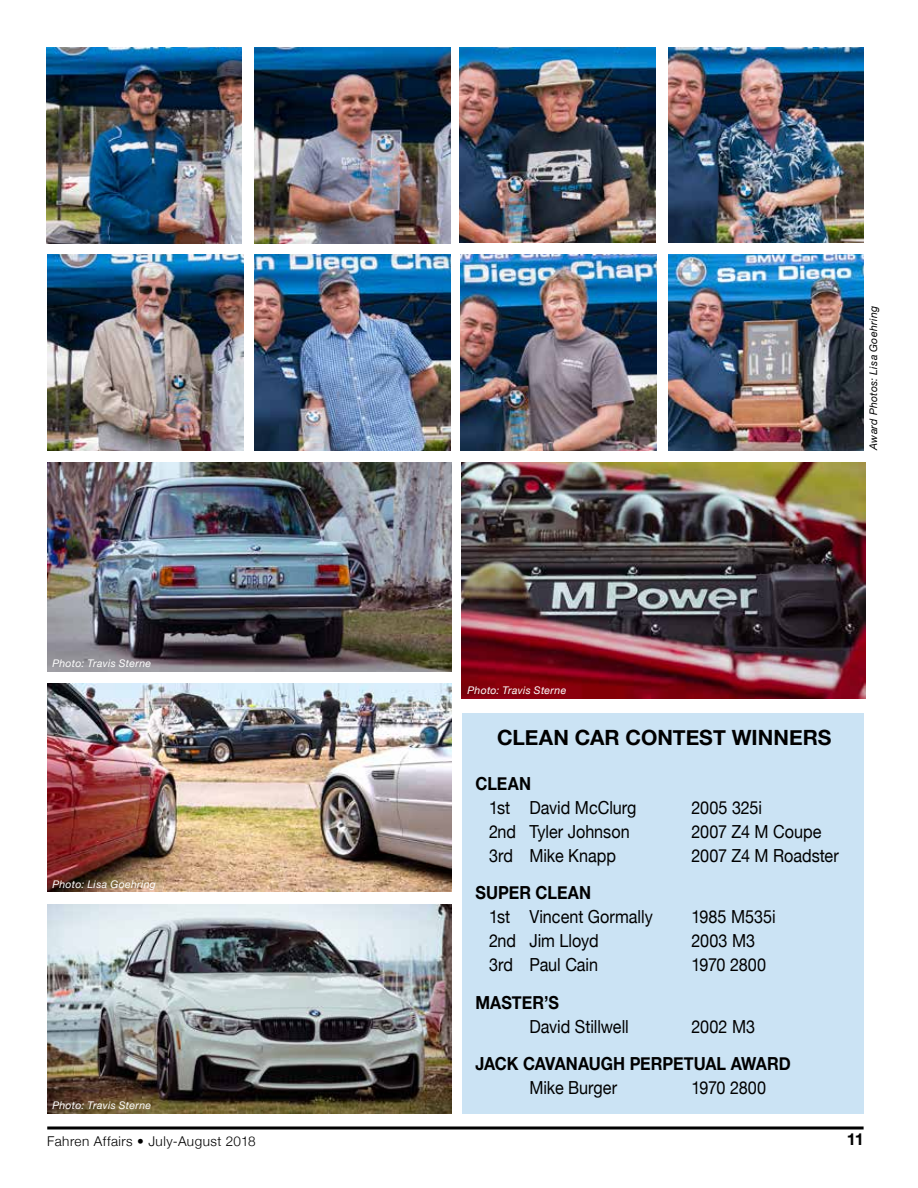
<style>
.page{position:relative;width:918px;height:1188px;background:#fff}
.page>*{position:absolute;margin:0;border:0;box-sizing:border-box;transform-origin:0 0}
.t1{font:700 21px "Helvetica Neue";color:#000}
.t2{font:18px "Helvetica Neue";color:#000;scale:.9 1}
.t3{font:700 18px "Helvetica Neue";color:#000;scale:.9 1}
.t4{font:18px "Helvetica Neue";letter-spacing:-.025em;color:#000;scale:.9 1}
.t5{font:700 16.5px "Helvetica Neue";color:#000}
.t6{font:300 13.5px "Helvetica Neue";letter-spacing:.035em;color:#000}
.t7{font:italic 10.5px "Helvetica Neue";letter-spacing:.03em;color:#fff}
.t8{font:italic 10.5px "Helvetica Neue";letter-spacing:.025em;color:#000}
</style>
<div class="page">
<svg style="left:47px;top:1126px;width:817px;height:4px;background:#3f3f3f"></svg>
<div style="left:462px;top:713px;width:402px;height:401px;background:#cbe3f4"></div>
<img style="left:48px;top:905px;width:403px;height:208px">
<img style="left:48px;top:683px;width:403px;height:209px">
<img style="left:48px;top:463px;width:403px;height:209px">
<img style="left:462px;top:463px;width:403px;height:236px">
<img style="left:46px;top:48px;width:196px;height:195px">
<img style="left:459px;top:47px;width:196px;height:196px">
<img style="left:48px;top:255px;width:195px;height:196px">
<img style="left:461px;top:255px;width:196px;height:195px">
<img style="left:255px;top:48px;width:196px;height:195px">
<img style="left:668px;top:47px;width:196px;height:196px">
<img style="left:255px;top:255px;width:196px;height:196px">
<img style="left:668px;top:255px;width:196px;height:195px">
<p class="t8" style="left:866px;top:450px;width:145px;rotate:-90deg">Award Photos: Lisa Goehring</p>
<p class="t7" style="left:52px;top:655px;width:100px">Photo: Travis Sterne</p>
<p class="t7" style="left:52px;top:877px;width:105px">Photo: Lisa Goehring</p>
<p class="t7" style="left:52px;top:1098px;width:100px">Photo: Travis Sterne</p>
<p class="t7" style="left:468px;top:683px;width:100px">Photo: Travis Sterne</p>
<p class="t1" style="left:497px;top:722px;width:336px">CLEAN CAR CONTEST WINNERS</p>
<p class="t3" style="left:475px;top:769px;width:63px">CLEAN</p>
<p class="t2" style="left:489px;top:794px;width:165px">1st David McClurg</p>
<p class="t2" style="left:691px;top:794px;width:80px">2005 325i</p>
<p class="t2" style="left:489px;top:818px;width:158px">2nd Tyler Johnson</p>
<p class="t2" style="left:691px;top:818px;width:146px">2007 Z4 M Coupe</p>
<p class="t2" style="left:489px;top:842px;width:143px">3rd Mike Knapp</p>
<p class="t2" style="left:691px;top:842px;width:165px">2007 Z4 M Roadster</p>
<p class="t3" style="left:475px;top:879px;width:130px">SUPER CLEAN</p>
<p class="t2" style="left:489px;top:904px;width:183px">1st Vincent Gormally</p>
<p class="t2" style="left:691px;top:904px;width:95px">1985 M535i</p>
<p class="t2" style="left:489px;top:928px;width:123px">2nd Jim Lloyd</p>
<p class="t2" style="left:691px;top:928px;width:72px">2003 M3</p>
<p class="t2" style="left:489px;top:952px;width:123px">3rd Paul Cain</p>
<p class="t4" style="left:691px;top:952px;width:84px">1970 2800</p>
<p class="t3" style="left:475px;top:988px;width:94px">MASTER’S</p>
<p class="t2" style="left:529px;top:1013px;width:112px">David Stillwell</p>
<p class="t2" style="left:691px;top:1013px;width:72px">2002 M3</p>
<p class="t3" style="left:475px;top:1050px;width:352px">JACK CAVANAUGH PERPETUAL AWARD</p>
<p class="t2" style="left:529px;top:1075px;width:99px">Mike Burger</p>
<p class="t4" style="left:691px;top:1075px;width:84px">1970 2800</p>
<p class="t6" style="left:47px;top:1130px;width:210px">Fahren Affairs • July-August 2018</p>
<p class="t5" style="left:847px;top:1126px;width:19px">11</p>
</div>
